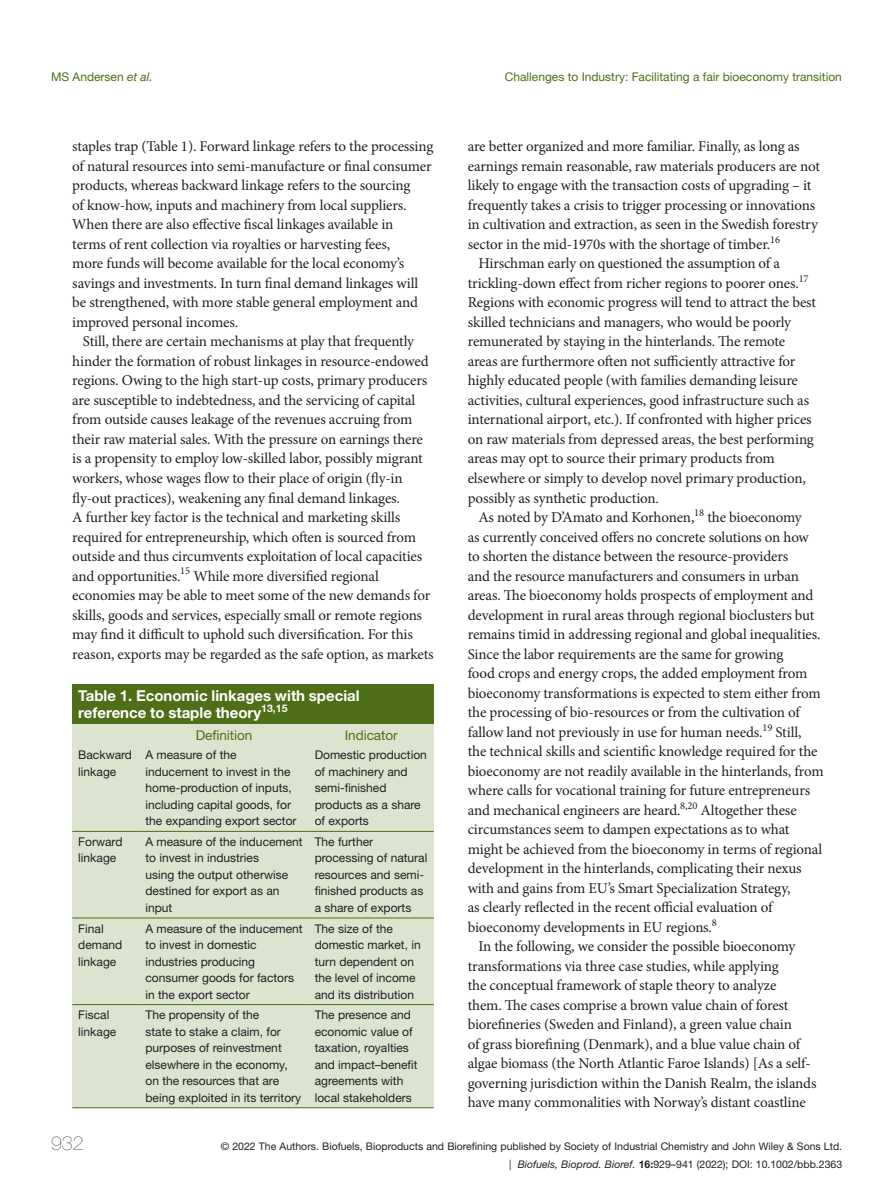
<style>
.page{position:relative;width:893px;height:1187px;background:#fff}
.page>*{position:absolute;margin:0;border:0;box-sizing:border-box;transform-origin:0 0}
.t1{font:200 19.5px "Helvetica Neue LT Std";color:#231f20}
.TXT{font:15px/19.5px "Minion Pro";letter-spacing:-.01em;color:#231f20}
.T_TITLE_2_line{font:700 15px/16.5px "Helvetica Neue LT Std";color:#fff}
.TCH{font:13.5px "Helvetica Neue LT Std";color:#4e6e17}
.TB{font:12px/16.5px "Helvetica Neue LT Std";color:#231f20}
.t2{font:12px "Helvetica Neue LT Std";color:#4e6e17}
.t3{font:10.5px/18px "Helvetica Neue LT Std";color:#231f20;text-align:right}
.s1{font-style:italic}
.s2{font-weight:700}
</style>
<div class="page">
<div style="left:72px;top:684px;width:362px;height:39px;background:#4e6e17"></div>
<div style="left:72px;top:724px;width:362px;height:383px;background:#dce3cf"></div>
<hr style="left:140px;top:917px;width:169px;height:1px;background:#4e6e17">
<hr style="left:309px;top:917px;width:125px;height:1px;background:#4e6e17">
<hr style="left:72px;top:917px;width:68px;height:1px;background:#4e6e17">
<hr style="left:140px;top:831px;width:169px;height:1px;background:#4e6e17">
<hr style="left:309px;top:831px;width:125px;height:1px;background:#4e6e17">
<hr style="left:72px;top:831px;width:68px;height:1px;background:#4e6e17">
<hr style="left:140px;top:1004px;width:169px;height:1px;background:#4e6e17">
<hr style="left:140px;top:1107px;width:169px;height:1px;background:#4e6e17">
<hr style="left:72px;top:1004px;width:68px;height:1px;background:#4e6e17">
<hr style="left:72px;top:1107px;width:68px;height:1px;background:#4e6e17">
<hr style="left:309px;top:1004px;width:125px;height:1px;background:#4e6e17">
<hr style="left:309px;top:1107px;width:125px;height:1px;background:#4e6e17">
<p class="t2" style="left:51px;top:69px;width:103px">MS Andersen <span class="s1">et al.</span></p>
<p class="t2" style="left:505px;top:69px;width:339px">Challenges to Industry: Facilitating a fair bioeconomy transition</p>
<p class="TXT" style="left:72px;top:137px;width:363px">staples trap (Table 1). Forward linkage refers to the processing of natural resources into semi-manufacture or final consumer products, whereas backward linkage refers to the sourcing<br>of know-how, inputs and machinery from local suppliers.<br>When there are also effective fiscal linkages available in<br>terms of rent collection via royalties or harvesting fees,<br>more funds will become available for the local economy’s savings and investments. In turn final demand linkages will be strengthened, with more stable general employment and improved personal incomes.</p>
<p class="TXT" style="left:72px;top:332px;width:363px;text-indent:11px">Still, there are certain mechanisms at play that frequently hinder the formation of robust linkages in resource-endowed regions. Owing to the high start-up costs, primary producers are susceptible to indebtedness, and the servicing of capital from outside causes leakage of the revenues accruing from their raw material sales. With the pressure on earnings there is a propensity to employ low-skilled labor, possibly migrant workers, whose wages flow to their place of origin (fly-in fly-out practices), weakening any final demand linkages.<br>A further key factor is the technical and marketing skills required for entrepreneurship, which often is sourced from outside and thus circumvents exploitation of local capacities and opportunities.<sup>15</sup> While more diversified regional economies may be able to meet some of the new demands for skills, goods and services, especially small or remote regions may find it difficult to uphold such diversification. For this reason, exports may be regarded as the safe option, as markets</p>
<p class="T_TITLE_2_line" style="left:78px;top:687px;width:283px">Table 1. Economic linkages with special reference to staple theory<sup>13,15</sup></p>
<p class="TCH" style="left:196px;top:727px;width:58px">Definition</p>
<p class="TCH" style="left:345px;top:727px;width:55px">Indicator</p>
<p class="TB" style="left:78px;top:746px;width:55px">Backward linkage</p>
<p class="TB" style="left:146px;top:746px;width:153px">A measure of the inducement to invest in the home-production of inputs, including capital goods, for the expanding export sector</p>
<p class="TB" style="left:315px;top:746px;width:114px">Domestic production of machinery and semi-finished products as a share of exports</p>
<p class="TB" style="left:78px;top:833px;width:46px">Forward linkage</p>
<p class="TB" style="left:146px;top:833px;width:159px">A measure of the inducement to invest in industries<br>using the output otherwise destined for export as an input</p>
<p class="TB" style="left:315px;top:833px;width:114px">The further processing of natural resources and semi&shy;finished products as a share of exports</p>
<p class="TB" style="left:78px;top:919px;width:46px">Final demand linkage</p>
<p class="TB" style="left:146px;top:919px;width:159px">A measure of the inducement to invest in domestic industries producing consumer goods for factors in the export sector</p>
<p class="TB" style="left:315px;top:919px;width:108px">The size of the domestic market, in turn dependent on the level of income and its distribution</p>
<p class="TB" style="left:78px;top:1006px;width:40px">Fiscal linkage</p>
<p class="TB" style="left:146px;top:1006px;width:157px">The propensity of the<br>state to stake a claim, for purposes of reinvestment elsewhere in the economy, on the resources that are being exploited in its territory</p>
<p class="TB" style="left:315px;top:1006px;width:104px">The presence and economic value of taxation, royalties and impact–benefit agreements with local stakeholders</p>
<p class="TXT" style="left:468px;top:137px;width:354px">are better organized and more familiar. Finally, as long as earnings remain reasonable, raw materials producers are not likely to engage with the transaction costs of upgrading – it frequently takes a crisis to trigger processing or innovations in cultivation and extraction, as seen in the Swedish forestry sector in the mid-1970s with the shortage of timber.<sup>16</sup></p>
<p class="TXT" style="left:468px;top:254px;width:350px;text-indent:11px">Hirschman early on questioned the assumption of a trickling-down effect from richer regions to poorer ones.<sup>17<br></sup>Regions with economic progress will tend to attract the best skilled technicians and managers, who would be poorly remunerated by staying in the hinterlands. The remote areas are furthermore often not sufficiently attractive for highly educated people (with families demanding leisure activities, cultural experiences, good infrastructure such as international airport, etc.). If confronted with higher prices on raw materials from depressed areas, the best performing areas may opt to source their primary products from elsewhere or simply to develop novel primary production, possibly as synthetic production.</p>
<p class="TXT" style="left:468px;top:507px;width:357px;text-indent:11px">As noted by D’Amato and Korhonen,<sup>18</sup> the bioeconomy<br>as currently conceived offers no concrete solutions on how to shorten the distance between the resource-providers<br>and the resource manufacturers and consumers in urban areas. The bioeconomy holds prospects of employment and development in rural areas through regional bioclusters but remains timid in addressing regional and global inequalities.<br>Since the labor requirements are the same for growing<br>food crops and energy crops, the added employment from bioeconomy transformations is expected to stem either from the processing of bio-resources or from the cultivation of fallow land not previously in use for human needs.<sup>19</sup> Still, the technical skills and scientific knowledge required for the bioeconomy are not readily available in the hinterlands, from where calls for vocational training for future entrepreneurs and mechanical engineers are heard.<sup>8,20</sup> Altogether these circumstances seem to dampen expectations as to what might be achieved from the bioeconomy in terms of regional development in the hinterlands, complicating their nexus with and gains from EU’s Smart Specialization Strategy,<br>as clearly reflected in the recent official evaluation of bioeconomy developments in EU regions.<sup>8</sup></p>
<p class="TXT" style="left:468px;top:936px;width:350px;text-indent:11px">In the following, we consider the possible bioeconomy transformations via three case studies, while applying<br>the conceptual framework of staple theory to analyze<br>them. The cases comprise a brown value chain of forest biorefineries (Sweden and Finland), a green value chain<br>of grass biorefining (Denmark), and a blue value chain of algae biomass (the North Atlantic Faroe Islands) [As a self&shy;governing jurisdiction within the Danish Realm, the islands have many commonalities with Norway’s distant coastline</p>
<h1 class="t1" style="left:51px;top:1131px;width:34px">932</h1>
<p class="t3" style="left:221px;top:1137px;width:623px">© 2022 The Authors. Biofuels, Bioproducts and Biorefining published by Society of Industrial Chemistry and John Wiley &amp; Sons Ltd. | <span class="s1">Biofuels, Bioprod. Bioref.</span> <span class="s2">16:</span>929–941 (2022); DOI: 10.1002/bbb.2363</p>
</div>
